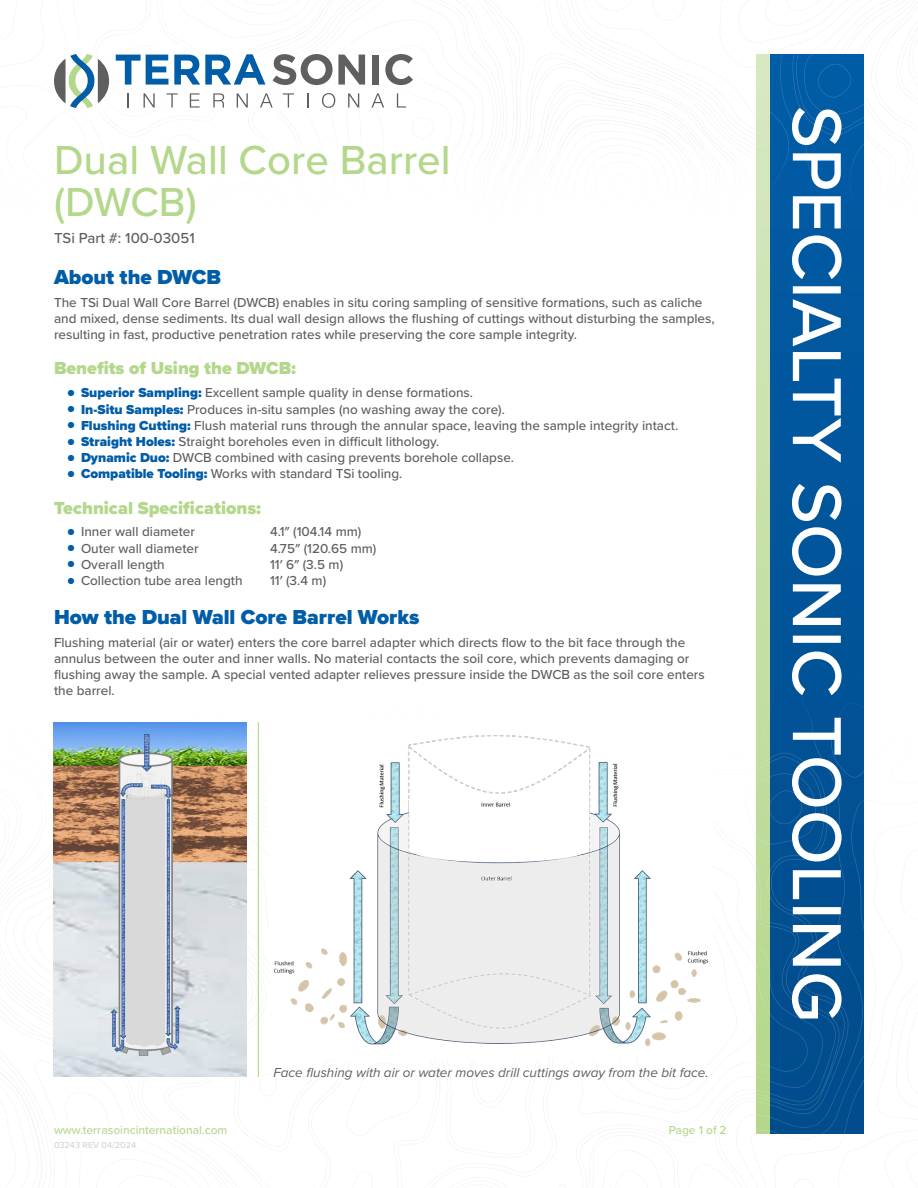
<style>
.page{position:relative;width:918px;height:1188px;background:#fff}
.page>*{position:absolute;margin:0;border:0;box-sizing:border-box;transform-origin:0 0}
.t1{font:500 42px/42px "Proxima Nova";color:#b3d78b}
.Heading_1{font:900 21px "Proxima Nova";color:#015da7}
.Heading_2{font:900 18px "Proxima Nova";color:#b3d78b}
.t2{font:500 15px "Proxima Nova";color:#5f5f62}
.t3{font:500 13.5px/16.2px "Proxima Nova";color:#5f5f62}
.t4{font:italic 13.5px "Proxima Nova";color:#5f5f62}
.t5{font:500 12px "Proxima Nova";color:#b3d78b}
.t6{font:500 9px "Proxima Nova";color:#d3d4d6}
.s1{font-size:10.5px;color:#015da7}
.s2{font-weight:900;color:#015da7}
</style>
<div class="page">
<div style="left:770px;top:54px;width:94px;height:1080px;background:#01569d"></div>
<div style="left:756px;top:54px;width:14px;height:1080px;background:#cae2ad"></div>
<svg style="left:516px;top:54px;width:348px;height:198px"></svg>
<svg style="left:5px;top:656px;width:859px;height:478px"></svg>
<svg style="left:54px;top:5px;width:359px;height:103px"></svg>
<div style="left:42px;top:1113px;width:197px;height:33px;background:#fff"></div>
<div style="left:657px;top:1113px;width:81px;height:36px;background:#fff"></div>
<svg style="left:792px;top:108px;width:50px;height:911px"></svg>
<img style="left:54px;top:722px;width:192px;height:355px">
<div style="left:269px;top:722px;width:443px;height:337px;background:#fff"></div>
<img style="left:273px;top:736px;width:436px;height:309px">
<hr style="left:258px;top:722px;width:1px;height:355px;background:#b3d78b">
<h1 class="t1" style="left:54px;top:137px;width:398px">Dual Wall Core Barrel (DWCB)</h1>
<p class="t2" style="left:54px;top:227px;width:142px">TSi Part #: 100-03051</p>
<p class="Heading_1" style="left:54px;top:261px;width:169px">About the DWCB</p>
<p class="t3" style="left:54px;top:294px;width:662px">The TSi Dual Wall Core Barrel (DWCB) enables in situ coring sampling of sensitive formations, such as caliche and mixed, dense sediments. Its dual wall design allows the flushing of cuttings without disturbing the samples, resulting in fast, productive penetration rates while preserving the core sample integrity.</p>
<p class="Heading_2" style="left:54px;top:355px;width:244px">Benefits of Using the DWCB:</p>
<p class="t3" style="left:68px;top:384px;width:407px"><span class="s1">●</span> <span class="s2">Superior Sampling:</span> Excellent sample quality in dense formations.</p>
<p class="t3" style="left:68px;top:401px;width:439px"><span class="s1">●</span> <span class="s2">In-Situ Samples:</span> Produces in-situ samples (no washing away the core).</p>
<p class="t3" style="left:68px;top:417px;width:612px"><span class="s1">●</span> <span class="s2">Flushing Cutting:</span> Flush material runs through the annular space, leaving the sample integrity intact.</p>
<p class="t3" style="left:68px;top:433px;width:373px"><span class="s1">●</span> <span class="s2">Straight Holes:</span> Straight boreholes even in difficult lithology.</p>
<p class="t3" style="left:68px;top:449px;width:448px"><span class="s1">●</span> <span class="s2">Dynamic Duo:</span> DWCB combined with casing prevents borehole collapse.</p>
<p class="t3" style="left:68px;top:465px;width:336px"><span class="s1">●</span> <span class="s2">Compatible Tooling:</span> Works with standard TSi tooling.</p>
<p class="Heading_2" style="left:54px;top:494px;width:208px">Technical Specifications:</p>
<p class="t3" style="left:68px;top:523px;width:129px"><span class="s1">●</span> Inner wall diameter</p>
<p class="t3" style="left:270px;top:523px;width:93px">4.1″ (104.14 mm)</p>
<p class="t3" style="left:68px;top:540px;width:133px"><span class="s1">●</span> Outer wall diameter</p>
<p class="t3" style="left:270px;top:540px;width:108px">4.75″ (120.65 mm)</p>
<p class="t3" style="left:68px;top:556px;width:99px"><span class="s1">●</span> Overall length</p>
<p class="t3" style="left:270px;top:556px;width:75px">11′ 6″ (3.5 m)</p>
<p class="t3" style="left:68px;top:572px;width:177px"><span class="s1">●</span> Collection tube area length</p>
<p class="t3" style="left:270px;top:572px;width:58px">11′ (3.4 m)</p>
<p class="Heading_1" style="left:54px;top:601px;width:367px">How the Dual Wall Core Barrel Works</p>
<p class="t3" style="left:54px;top:634px;width:652px">Flushing material (air or water) enters the core barrel adapter which directs flow to the bit face through the annulus between the outer and inner walls. No material contacts the soil core, which prevents damaging or flushing away the sample. A special vented adapter relieves pressure inside the DWCB as the soil core enters the barrel.</p>
<p class="t4" style="left:273px;top:1062px;width:437px">Face flushing with air or water moves drill cuttings away from the bit face.</p>
<p class="t5" style="left:54px;top:1121px;width:175px">www.terrasoincinternational.com</p>
<p class="t5" style="left:669px;top:1121px;width:60px">Page 1 of 2</p>
<p class="t6" style="left:54px;top:1138px;width:84px">03243 REV 04/2024</p>
</div>
